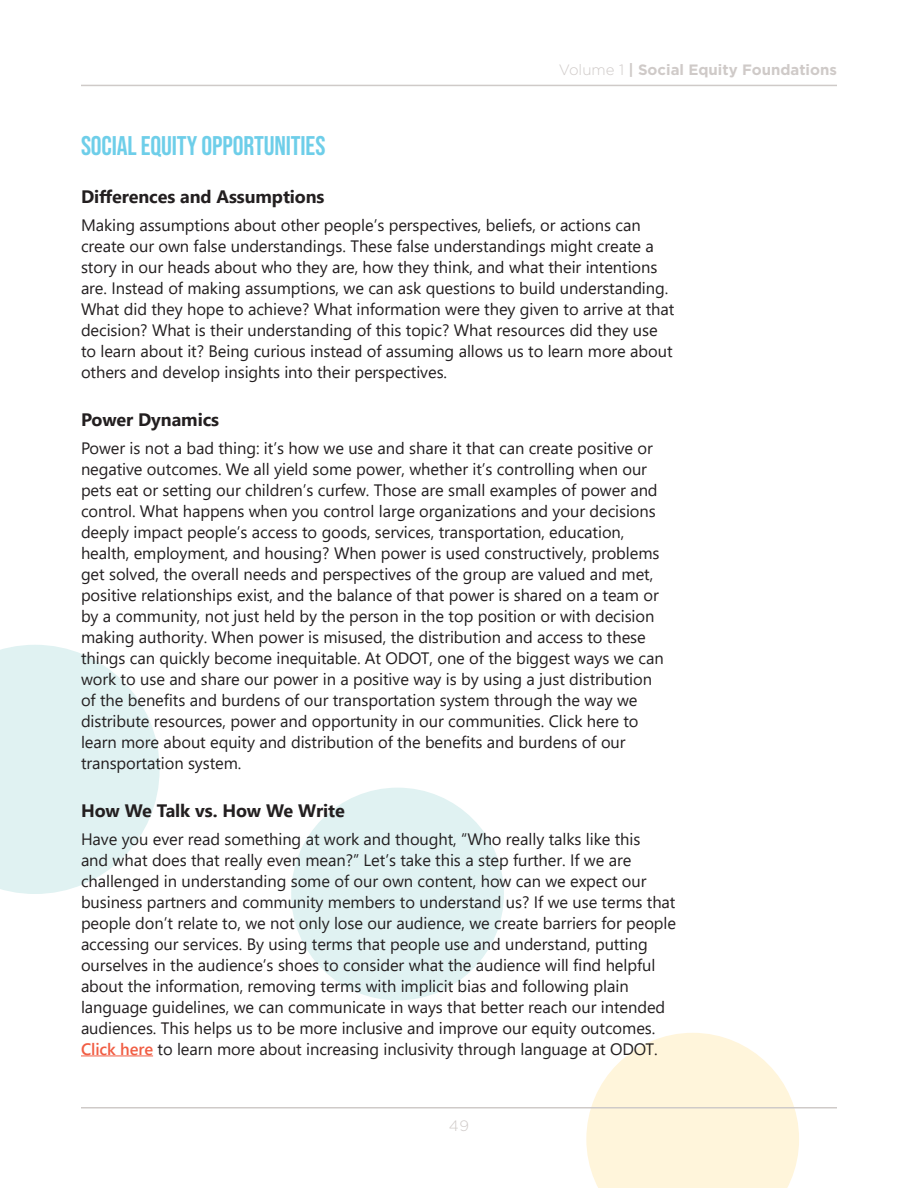
<style>
.page{position:relative;width:918px;height:1188px;background:#fff}
.page>*{position:absolute;margin:0;border:0;box-sizing:border-box;transform-origin:0 0}
.t1{font:27px "Bebas Neue";letter-spacing:-.005em;color:#6ecee9}
.t2{font:700 18px "Segoe UI";letter-spacing:-.005em;color:#231f20}
.t3{font:16.5px/21px "Segoe UI";letter-spacing:-.005em;color:#231f20}
.t4{font:700 15px "Gotham";color:#cfcac8}
.t5{font:300 15px "Gotham";color:#cfcac8}
.s1{font-weight:300}
.s2{font-weight:600;color:#f15d43}
</style>
<div class="page">
<svg style="left:0;top:645px;width:160px;height:249px"></svg>
<div style="left:291px;top:788px;width:213px;height:212px;background:#e0f2f2;border-radius:50%"></div>
<svg style="left:586px;top:1033px;width:213px;height:155px"></svg>
<hr style="left:81px;top:85px;width:756px;height:1px;background:#cfcac8">
<hr style="left:81px;top:1107px;width:756px;height:1px;background:#cfcac8">
<hr style="left:81px;top:1056px;width:72px;height:1px;background:#f15d43">
<p class="t4" style="left:559px;top:59px;width:280px"><span class="s1">Volume 1</span> | Social Equity Foundations</p>
<h1 class="t1" style="left:81px;top:131px;width:246px">SOCIAL EQUITY OPPORTUNITIES</h1>
<p class="t2" style="left:81px;top:180px;width:245px">Differences and Assumptions</p>
<p class="t3" style="left:81px;top:213px;width:595px">Making assumptions about other people’s perspectives, beliefs, or actions can create our own false understandings. These false understandings might create a story in our heads about who they are, how they think, and what their intentions are. Instead of making assumptions, we can ask questions to build understanding.<br>What did they hope to achieve? What information were they given to arrive at that decision? What is their understanding of this topic? What resources did they use to learn about it? Being curious instead of assuming allows us to learn more about others and develop insights into their perspectives.</p>
<p class="t2" style="left:81px;top:403px;width:140px">Power Dynamics</p>
<p class="t3" style="left:81px;top:436px;width:584px">Power is not a bad thing: it’s how we use and share it that can create positive or negative outcomes. We all yield some power, whether it’s controlling when our pets eat or setting our children’s curfew. Those are small examples of power and control. What happens when you control large organizations and your decisions deeply impact people’s access to goods, services, transportation, education, health, employment, and housing? When power is used constructively, problems get solved, the overall needs and perspectives of the group are valued and met, positive relationships exist, and the balance of that power is shared on a team or by a community, not just held by the person in the top position or with decision making authority. When power is misused, the distribution and access to these things can quickly become inequitable. At ODOT, one of the biggest ways we can work to use and share our power in a positive way is by using a just distribution of the benefits and burdens of our transportation system through the way we distribute resources, power and opportunity in our communities. Click here to learn more about equity and distribution of the benefits and burdens of our transportation system.</p>
<p class="t2" style="left:81px;top:793px;width:265px">How We Talk vs. How We Write</p>
<p class="t3" style="left:81px;top:827px;width:597px">Have you ever read something at work and thought, “Who really talks like this<br>and what does that really even mean?” Let’s take this a step further. If we are challenged in understanding some of our own content, how can we expect our business partners and community members to understand us? If we use terms that people don’t relate to, we not only lose our audience, we create barriers for people accessing our services. By using terms that people use and understand, putting ourselves in the audience’s shoes to consider what the audience will find helpful about the information, removing terms with implicit bias and following plain language guidelines, we can communicate in ways that better reach our intended audiences. This helps us to be more inclusive and improve our equity outcomes.<br><span class="s2">Click here</span> to learn more about increasing inclusivity through language at ODOT.</p>
<p class="t5" style="left:449px;top:1116px;width:22px">49</p>
</div>
